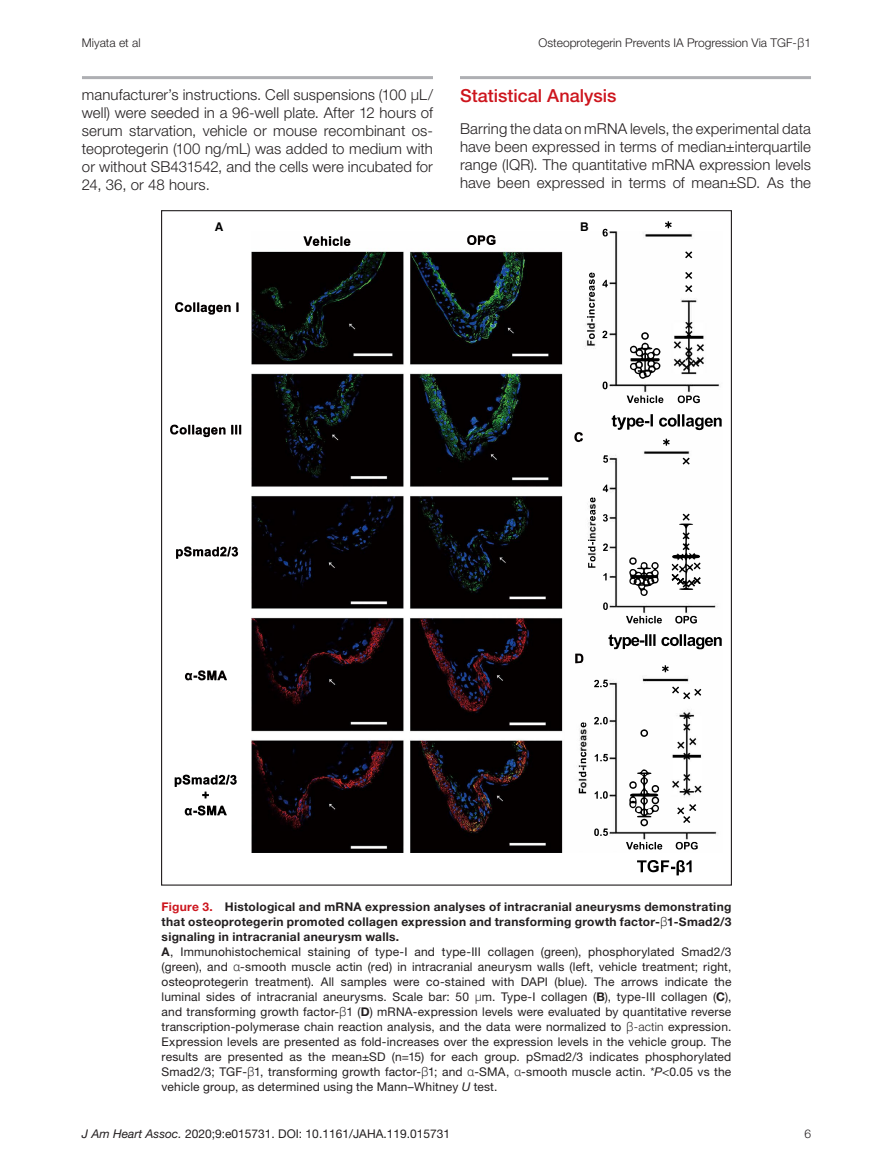
<style>
.page{position:relative;width:893px;height:1174px;background:#fff}
.page>*{position:absolute;margin:0;border:0;box-sizing:border-box;transform-origin:0 0}
.t1{font:500 18px "Helvetica Neue LT Std";color:#cd151d}
.t2{font:300 15px/18px "Helvetica Neue LT Std";letter-spacing:.005em;color:#231f20;text-align:justify}
.t3{font:12px/15px "Helvetica Neue LT Std";letter-spacing:.015em;color:#231f20}
.t4{font:300 12px "Helvetica Neue LT Std";color:#231f20}
.t5{font:700 12px "Helvetica";color:#000}
.s1{font-family:"Noto Sans"}
.s2{font-weight:700;color:#cd151d}
.s3{font-weight:700}
.s4{font-family:"Noto Sans";font-weight:300}
.s5{font-weight:300}
.s6{font-style:italic}
</style>
<div class="page">
<img style="left:251px;top:231px;width:469px;height:621px">
<svg style="left:175px;top:302px;width:64px;height:12px"></svg>
<svg style="left:170px;top:424px;width:71px;height:13px"></svg>
<svg style="left:176px;top:546px;width:62px;height:13px"></svg>
<svg style="left:185px;top:670px;width:42px;height:10px"></svg>
<svg style="left:175px;top:774px;width:62px;height:24px"></svg>
<svg style="left:185px;top:805px;width:42px;height:10px"></svg>
<svg style="left:303px;top:236px;width:47px;height:10px"></svg>
<svg style="left:467px;top:235px;width:28px;height:10px"></svg>
<svg style="left:665px;top:221px;width:7px;height:7px"></svg>
<svg style="left:602px;top:229px;width:6px;height:7px"></svg>
<svg style="left:685px;top:251px;width:7px;height:7px"></svg>
<svg style="left:685px;top:272px;width:7px;height:7px"></svg>
<svg style="left:602px;top:280px;width:6px;height:7px"></svg>
<svg style="left:685px;top:285px;width:7px;height:7px"></svg>
<svg style="left:589px;top:272px;width:6px;height:25px"></svg>
<svg style="left:587px;top:303px;width:8px;height:19px"></svg>
<svg style="left:587px;top:330px;width:8px;height:9px"></svg>
<svg style="left:602px;top:330px;width:5px;height:8px"></svg>
<svg style="left:629px;top:332px;width:32px;height:47px"></svg>
<svg style="left:602px;top:381px;width:5px;height:8px"></svg>
<svg style="left:627px;top:395px;width:36px;height:8px"></svg>
<svg style="left:678px;top:395px;width:22px;height:8px"></svg>
<svg style="left:612px;top:414px;width:41px;height:16px"></svg>
<svg style="left:659px;top:414px;width:63px;height:16px"></svg>
<svg style="left:574px;top:432px;width:9px;height:10px"></svg>
<svg style="left:663px;top:438px;width:7px;height:8px"></svg>
<svg style="left:603px;top:455px;width:5px;height:8px"></svg>
<svg style="left:683px;top:457px;width:7px;height:7px"></svg>
<svg style="left:603px;top:484px;width:5px;height:8px"></svg>
<svg style="left:590px;top:497px;width:6px;height:5px"></svg>
<svg style="left:590px;top:510px;width:6px;height:11px"></svg>
<svg style="left:603px;top:514px;width:5px;height:7px"></svg>
<svg style="left:629px;top:557px;width:30px;height:39px"></svg>
<svg style="left:588px;top:539px;width:20px;height:41px"></svg>
<svg style="left:672px;top:513px;width:28px;height:77px"></svg>
<svg style="left:603px;top:602px;width:5px;height:8px"></svg>
<svg style="left:626px;top:616px;width:36px;height:7px"></svg>
<svg style="left:675px;top:616px;width:22px;height:7px"></svg>
<svg style="left:608px;top:634px;width:47px;height:15px"></svg>
<svg style="left:661px;top:634px;width:61px;height:15px"></svg>
<svg style="left:575px;top:653px;width:8px;height:10px"></svg>
<svg style="left:662px;top:665px;width:7px;height:7px"></svg>
<svg style="left:594px;top:679px;width:14px;height:8px"></svg>
<svg style="left:672px;top:686px;width:29px;height:13px"></svg>
<svg style="left:581px;top:722px;width:5px;height:5px"></svg>
<svg style="left:594px;top:717px;width:14px;height:7px"></svg>
<svg style="left:640px;top:729px;width:8px;height:8px"></svg>
<svg style="left:595px;top:754px;width:13px;height:7px"></svg>
<svg style="left:579px;top:752px;width:7px;height:25px"></svg>
<svg style="left:579px;top:788px;width:29px;height:10px"></svg>
<svg style="left:629px;top:769px;width:31px;height:57px"></svg>
<svg style="left:677px;top:804px;width:19px;height:19px"></svg>
<svg style="left:594px;top:828px;width:14px;height:8px"></svg>
<svg style="left:626px;top:842px;width:36px;height:7px"></svg>
<svg style="left:676px;top:842px;width:22px;height:7px"></svg>
<svg style="left:637px;top:860px;width:55px;height:15px"></svg>
<hr style="left:82px;top:76px;width:351px;height:3px;background:#aeafb3">
<hr style="left:460px;top:76px;width:351px;height:3px;background:#aeafb3">
<p class="t4" style="left:82px;top:35px;width:60px">Miyata et al</p>
<p class="t4" style="left:539px;top:35px;width:274px">Osteoprotegerin Prevents IA Progression Via TGF-<span class="s1">β</span>1</p>
<p class="t2" style="left:82px;top:85px;width:353px">manufacturer’s instructions. Cell suspensions (100 <span class="s1">μ</span>L/ well) were seeded in a 96-well plate. After 12 hours of serum starvation, vehicle or mouse recombinant os&shy;teoprotegerin (100 ng/mL) was added to medium with or without SB431542, and the cells were incubated for 24, 36, or 48 hours.</p>
<h1 class="t1" style="left:460px;top:85px;width:158px">Statistical Analysis</h1>
<p class="t2" style="left:460px;top:119px;width:353px">Barring the data on mRNA levels, the experimental data have been expressed in terms of median±interquartile range (IQR). The quantitative mRNA expression levels have been expressed in terms of mean±SD. As the</p>
<p class="t5" style="left:215px;top:219px;width:10px">A</p>
<p class="t5" style="left:580px;top:219px;width:10px">B</p>
<p class="t3" style="left:162px;top:899px;width:571px"><span class="s2">Figure 3.</span> <span class="s3">Histological and mRNA expression analyses of intracranial aneurysms demonstrating that osteoprotegerin promoted collagen expression and transforming growth factor-</span><span class="s4">β</span><span class="s3">1-Smad2/3 signaling in intracranial aneurysm walls.<br>A</span>, Immunohistochemical staining of type-I and type-III collagen (green), phosphorylated Smad2/3 (green), and <span class="s4">α</span>-smooth muscle actin (red) in intracranial aneurysm walls (left, vehicle treatment; right, osteoprotegerin treatment). All samples were co-stained with DAPI (blue). The arrows indicate the luminal sides of intracranial aneurysms. Scale bar: 50 <span class="s4">μ</span>m. Type-I collagen (<span class="s3">B</span>), type-III collagen (<span class="s3">C</span>), and transforming growth factor-<span class="s4">β</span>1 (<span class="s3">D</span>) mRNA-expression levels were evaluated by quantitative reverse transcription-polymerase chain reaction analysis, and the data were normalized to <span class="s4">β</span><span class="s5">-actin</span> expression.<br>Expression levels are presented as fold-increases over the expression levels in the vehicle group. The results are presented as the mean±SD (n=15) for each group. pSmad2/3 indicates phosphorylated Smad2/3; TGF-<span class="s4">β</span>1, transforming growth factor-<span class="s4">β</span>1; and <span class="s4">α</span>-SMA, <span class="s4">α</span>-smooth muscle actin. *<span class="s6">P</span>&lt;0.05 vs the vehicle group, as determined using the Mann–Whitney <span class="s6">U</span> test.</p>
<p class="t3" style="left:82px;top:1126px;width:370px"><span class="s6">J Am Heart Assoc.</span> 2020;9:e015731. DOI: 10.1161/JAHA.119.015731</p>
<p class="t4" style="left:804px;top:1126px;width:8px">6</p>
</div>
